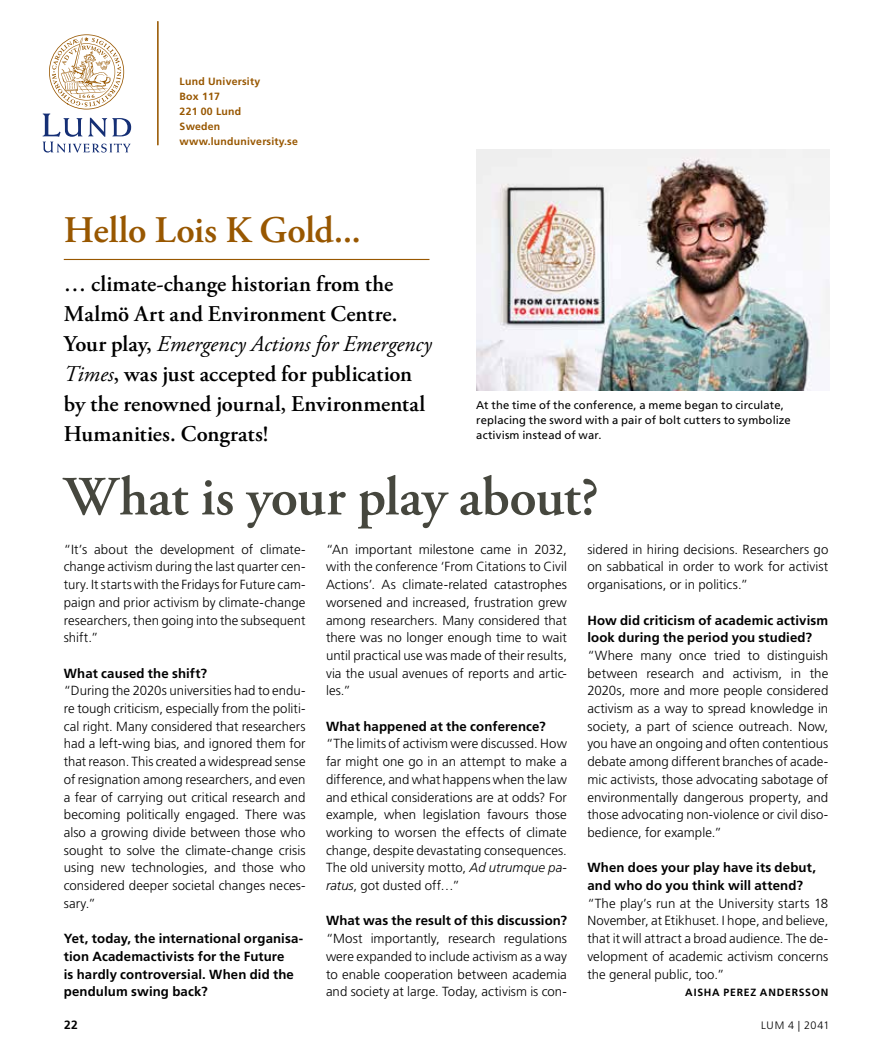
<style>
.page{position:relative;width:893px;height:1063px;background:#fff}
.page>*{position:absolute;margin:0;border:0;box-sizing:border-box;transform-origin:0 0}
.t1{font:600 55.2px "Adobe Garamond Pro";letter-spacing:-.005em;color:#46473e}
.t2{font:600 37.5px "Adobe Garamond Pro";letter-spacing:-.01em;color:#985700}
.t3{font:600 22.5px/30px "Adobe Garamond Pro";color:#000}
.t4{font:300 13.2px/17.7px "Frutiger LT Std";letter-spacing:.005em;color:#000;text-align:justify}
.t5{font:700 13.2px/17.7px "Frutiger LT Std";letter-spacing:.01em;color:#000}
.t6{font:700 12px "Frutiger LT Std";color:#000}
.t7{font:11.25px/15px "Frutiger LT Std";letter-spacing:.015em;color:#000}
.t8{font:300 10.8px "Frutiger LT Std";letter-spacing:.055em;color:#000}
.t9{font:700 10.5px/15px "Frutiger LT Std";letter-spacing:.02em;color:#985700}
.t10{font:700 10.5px "Frutiger LT Std";letter-spacing:.075em;color:#000}
.s1{font-weight:400;font-style:italic}
.s2{font-style:italic}
</style>
<div class="page">
<svg style="left:43px;top:34px;width:88px;height:119px"></svg>
<img style="left:476px;top:150px;width:353px;height:240px">
<hr style="left:64px;top:259px;width:365px;height:1px;background:#985700">
<hr style="left:157px;top:21px;width:1px;height:124px;background:#985700">
<p class="t9" style="left:180px;top:74px;width:120px">Lund University<br>Box 117<br>221 00 Lund<br>Sweden www.lunduniversity.se</p>
<h4 class="t2" style="left:64px;top:209px;width:299px">Hello Lois K Gold...</h4>
<p class="t3" style="left:64px;top:269px;width:369px">… climate-change historian from the Malmö Art and Environment Centre.<br>Your play, <span class="s1">Emergency Actions for Emergency Times</span>, was just accepted for publication by the renowned journal, Environmental Humanities. Congrats!</p>
<p class="t7" style="left:476px;top:398px;width:316px">At the time of the conference, a meme began to circulate, replacing the sword with a pair of bolt cutters to symbolize activism instead of war.</p>
<h3 class="t1" style="left:64px;top:465px;width:537px">What is your play about?</h3>
<p class="t4" style="left:64px;top:541px;width:243px">“It’s about the development of climate&shy;change activism during the last quarter cen&shy;tury. It starts with the Fridays for Future cam&shy;paign and prior activism by climate-change researchers, then going into the subsequent shift.”</p>
<h4 class="t5" style="left:64px;top:664px;width:145px">What caused the shift?</h4>
<p class="t4" style="left:64px;top:682px;width:243px">“During the 2020s universities had to endu&shy;re tough criticism, especially from the politi&shy;cal right. Many considered that researchers had a left-wing bias, and ignored them for that reason. This created a widespread sense of resignation among researchers, and even a fear of carrying out critical research and becoming politically engaged. There was also a growing divide between those who sought to solve the climate-change crisis using new technologies, and those who considered deeper societal changes neces&shy;sary.”</p>
<h4 class="t5" style="left:64px;top:930px;width:241px">Yet, today, the international organisa&shy;tion Academactivists for the Future<br>is hardly controversial. When did the pendulum swing back?</h4>
<p class="t4" style="left:587px;top:541px;width:242px">sidered in hiring decisions. Researchers go on sabbatical in order to work for activist organisations, or in politics.”</p>
<h4 class="t5" style="left:587px;top:611px;width:242px">How did criticism of academic activism look during the period you studied?</h4>
<p class="t4" style="left:587px;top:647px;width:242px">“Where many once tried to distinguish between research and activism, in the 2020s, more and more people considered activism as a way to spread knowledge in society, a part of science outreach. Now, you have an ongoing and often contentious debate among different branches of acade&shy;mic activists, those advocating sabotage of environmentally dangerous property, and those advocating non-violence or civil diso&shy;bedience, for example.”</p>
<h4 class="t5" style="left:587px;top:859px;width:230px">When does your play have its debut, and who do you think will attend?</h4>
<p class="t4" style="left:587px;top:895px;width:242px">“The play’s run at the University starts 18<br>November, at Etikhuset. I hope, and be lieve, that it will attract a broad audience. The de&shy;velopment of academic activism concerns the general public, too.”</p>
<p class="t10" style="left:685px;top:986px;width:145px">AISHA PEREZ ANDERSSON</p>
<p class="t4" style="left:326px;top:541px;width:242px">“An important milestone came in 2032, with the conference ‘From Citations to Civil Actions’. As climate-related catastrophes worsened and increased, frustration grew among researchers. Many considered that there was no longer enough time to wait until practical use was made of their results, via the usual avenues of reports and artic&shy;les.”</p>
<h4 class="t5" style="left:326px;top:717px;width:221px">What happened at the conference?</h4>
<p class="t4" style="left:326px;top:735px;width:242px">“The limits of activism were discussed. How far might one go in an attempt to make a difference, and what happens when the law and ethical considerations are at odds? For example, when legislation favours those working to worsen the effects of climate change, despite devastating consequences.<br>The old university motto, <span class="s2">Ad utrumque pa&shy;ratus</span>, got dusted off…”</p>
<h4 class="t5" style="left:326px;top:912px;width:242px">What was the result of this discussion?</h4>
<p class="t4" style="left:326px;top:930px;width:242px">“Most importantly, research regulations were expanded to include activism as a way to enable cooperation between academia and society at large. Today, activism is con-</p>
<p class="t6" style="left:64px;top:1018px;width:15px">22</p>
<p class="t8" style="left:761px;top:1019px;width:70px">LUM 4 | 2041</p>
</div>
